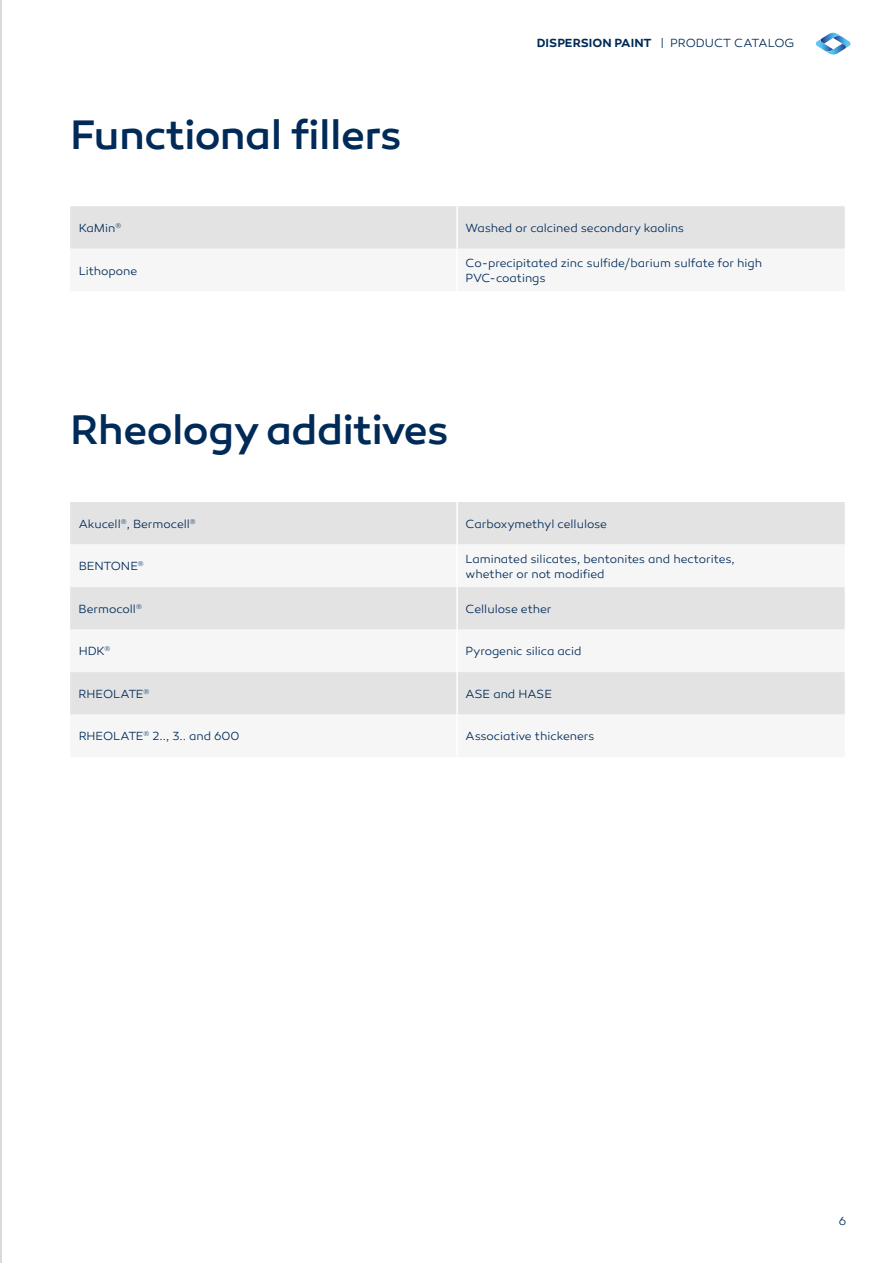
<style>
.page{position:relative;width:893px;height:1263px;background:#fff}
.page>*{position:absolute;margin:0;border:0;box-sizing:border-box;transform-origin:0 0}
.t1{font:500 42px "Canaro";letter-spacing:-.015em;color:#002a58}
.t2{font:300 12px/14.4px "Canaro";letter-spacing:-.005em;color:#002a58}
.t3{font:600 12px "Canaro";color:#002a58}
.s1{font-weight:300}
</style>
<div class="page">
<svg style="left:816px;top:33px;width:35px;height:22px"></svg>
<div style="left:70px;top:502px;width:775px;height:42px;background:#e3e3e3"></div>
<svg style="left:70px;top:544px;width:775px;height:171px;fill:#f1f1f1"></svg>
<hr style="left:456px;top:502px;width:2px;height:42px;background:#fff">
<hr style="left:456px;top:544px;width:2px;height:43px;background:#fff">
<hr style="left:456px;top:587px;width:2px;height:43px;background:#fff">
<hr style="left:456px;top:630px;width:2px;height:42px;background:#fff">
<hr style="left:456px;top:672px;width:2px;height:43px;background:#fff">
<hr style="left:0;top:0;width:1px;height:1263px;background:#dadada">
<div style="left:70px;top:206px;width:775px;height:43px;background:#e3e3e3"></div>
<hr style="left:456px;top:206px;width:2px;height:43px;background:#fff">
<h1 class="t1" style="left:70px;top:109px;width:333px">Functional fillers</h1>
<p class="t3" style="left:537px;top:36px;width:259px">DISPERSION PAINT <span class="s1">| PRODUCT CATALOG</span></p>
<p class="t2" style="left:79px;top:221px;width:44px">KaMin<sup>®</sup></p>
<p class="t2" style="left:466px;top:221px;width:220px">Washed or calcined secondary kaolins</p>
<p class="t2" style="left:79px;top:263px;width:60px">Lithopone</p>
<p class="t2" style="left:466px;top:256px;width:298px">Co-precipitated zinc sulfide/barium sulfate for high<br>PVC-coatings</p>
<h1 class="t1" style="left:70px;top:405px;width:380px">Rheology additives</h1>
<p class="t2" style="left:79px;top:517px;width:119px">Akucell<sup>®</sup>, Bermocell<sup>®</sup></p>
<p class="t2" style="left:466px;top:517px;width:143px">Carboxymethyl cellulose</p>
<p class="t2" style="left:79px;top:559px;width:67px">BENTONE<sup>®</sup></p>
<p class="t2" style="left:466px;top:552px;width:271px">Laminated silicates, bentonites and hectorites, whether or not modified</p>
<p class="t2" style="left:79px;top:602px;width:65px">Bermocoll<sup>®</sup></p>
<p class="t2" style="left:466px;top:602px;width:87px">Cellulose ether</p>
<p class="t2" style="left:79px;top:644px;width:33px">HDK<sup>®</sup></p>
<p class="t2" style="left:466px;top:644px;width:117px">Pyrogenic silica acid</p>
<p class="t2" style="left:79px;top:687px;width:72px">RHEOLATE<sup>®</sup></p>
<p class="t2" style="left:466px;top:687px;width:88px">ASE and HASE</p>
<p class="t2" style="left:79px;top:729px;width:162px">RHEOLATE<sup>®</sup> 2.., 3.. and 600</p>
<p class="t2" style="left:466px;top:729px;width:130px">Associative thickeners</p>
<p class="t2" style="left:839px;top:1214px;width:9px">6</p>
</div>
